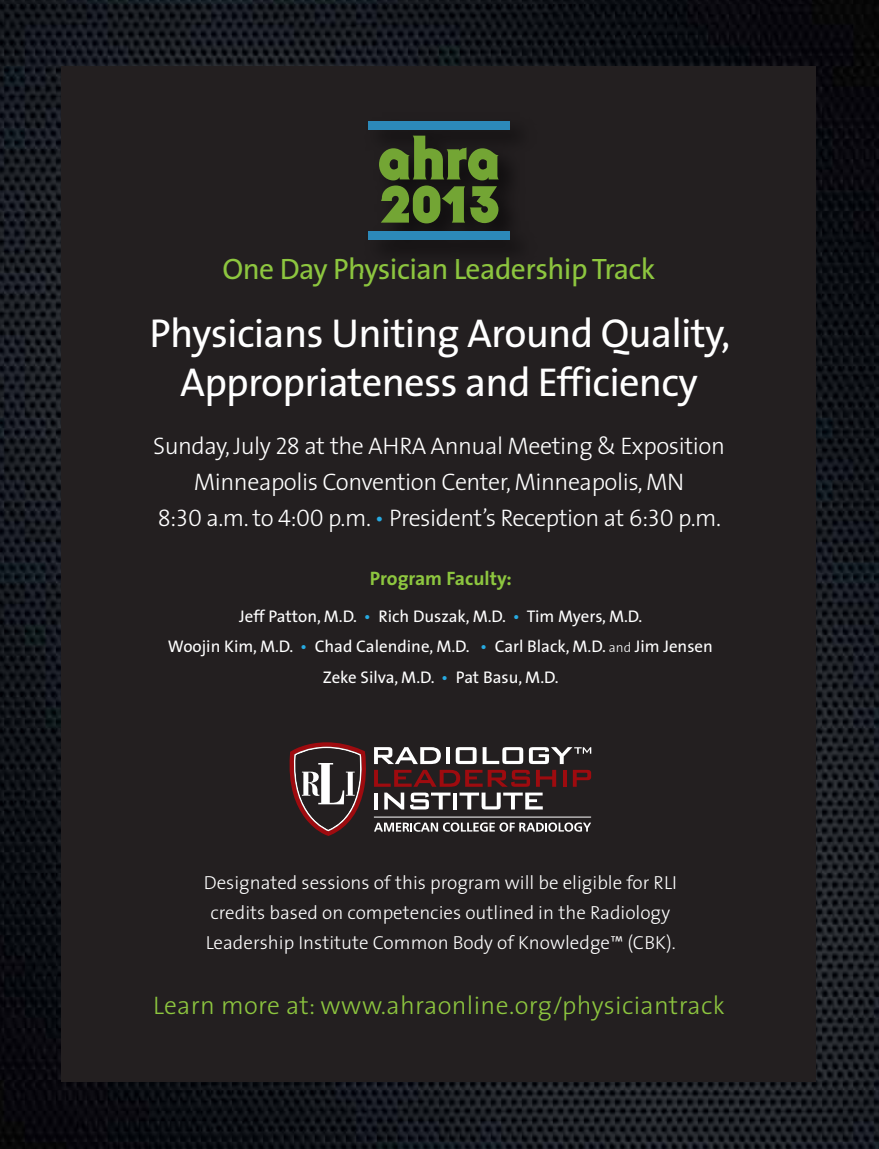
<style>
.page{position:relative;width:879px;height:1149px;background:#fff}
.page>*{position:absolute;margin:0;border:0;box-sizing:border-box;transform-origin:0 0}
.t1{font:40.5px/48.6px "The Sans";letter-spacing:-.02em;color:#fff;text-align:center}
.t2{font:29.55px "The Sans";letter-spacing:-.02em;color:#8dc63f}
.t3{font:300 25.5px "The Sans";letter-spacing:.015em;color:#8dc63f}
.t4{font:300 24px/36px "The Sans";letter-spacing:-.02em;color:#fff;text-align:center}
.t5{font:700 19.5px "The Sans";color:#8dc63f}
.t6{font:300 18.9px/30.3px "The Sans";color:#fff}
.t7{font:16.95px/30.3px "The Sans";color:#fff;text-align:center}
.s1{color:#27aae1}
.s2{font-weight:300;font-size:13.5px}
</style>
<div class="page">
<img style="left:0;top:0;width:878px;height:1148px">
<div style="left:62px;top:66px;width:754px;height:1015px;background:#231f20"></div>
<img style="left:368px;top:121px;width:142px;height:128px">
<div style="left:368px;top:121px;width:141px;height:8px;background:#2c89b9"></div>
<div style="left:368px;top:231px;width:141px;height:9px;background:#2c89b9"></div>
<svg style="left:379px;top:136px;width:119px;height:87px"></svg>
<svg style="left:374px;top:747px;width:66px;height:16px"></svg>
<svg style="left:446px;top:747px;width:3px;height:16px"></svg>
<svg style="left:455px;top:747px;width:21px;height:16px"></svg>
<svg style="left:374px;top:769px;width:182px;height:17px"></svg>
<svg style="left:563px;top:770px;width:3px;height:16px"></svg>
<svg style="left:572px;top:769px;width:19px;height:17px"></svg>
<hr style="left:374px;top:792px;width:4px;height:17px;background:#fff">
<svg style="left:384px;top:792px;width:20px;height:17px"></svg>
<svg style="left:410px;top:792px;width:40px;height:17px"></svg>
<hr style="left:453px;top:792px;width:4px;height:17px;background:#fff">
<svg style="left:459px;top:792px;width:83px;height:17px"></svg>
<hr style="left:373px;top:816px;width:217px;height:1px;background:#fff">
<svg style="left:289px;top:742px;width:77px;height:93px"></svg>
<svg style="left:482px;top:747px;width:109px;height:16px"></svg>
<svg style="left:374px;top:822px;width:217px;height:9px"></svg>
<h2 class="t2" style="left:222px;top:245px;width:434px">One Day Physician Leadership Track</h2>
<h1 class="t1" style="left:149px;top:308px;width:582px">Physicians Uniting Around Quality,<br>Appropriateness and Efficiency</h1>
<p class="t4" style="left:153px;top:427px;width:573px">Sunday, July 28 at the AHRA Annual Meeting &amp; Exposition<br>Minneapolis Convention Center, Minneapolis, MN<br>8:30 a.m. to 4:00 p.m. <span class="s1">•</span> President’s Reception at 6:30 p.m.</p>
<p class="t5" style="left:369px;top:562px;width:143px">Program Faculty:</p>
<p class="t7" style="left:168px;top:600px;width:546px">Jeff Patton, M.D. <span class="s1">•</span> Rich Duszak, M.D. <span class="s1">•</span> Tim Myers, M.D.<br>Woojin Kim, M.D. <span class="s1">•</span> Chad Calendine, M.D. <span class="s1">•</span> Carl Black, M.D. <span class="s2">and</span> Jim Jensen<br>Zeke Silva, M.D. <span class="s1">•</span> Pat Basu, M.D.</p>
<p class="t6" style="left:204px;top:866px;width:474px">Designated sessions of this program will be eligible for RLI credits based on competencies outlined in the Radiology<br>Leadership Institute Common Body of Knowledge™ (CBK).</p>
<h3 class="t3" style="left:153px;top:983px;width:572px">Learn more at: www.ahraonline.org/physiciantrack</h3>
</div>
